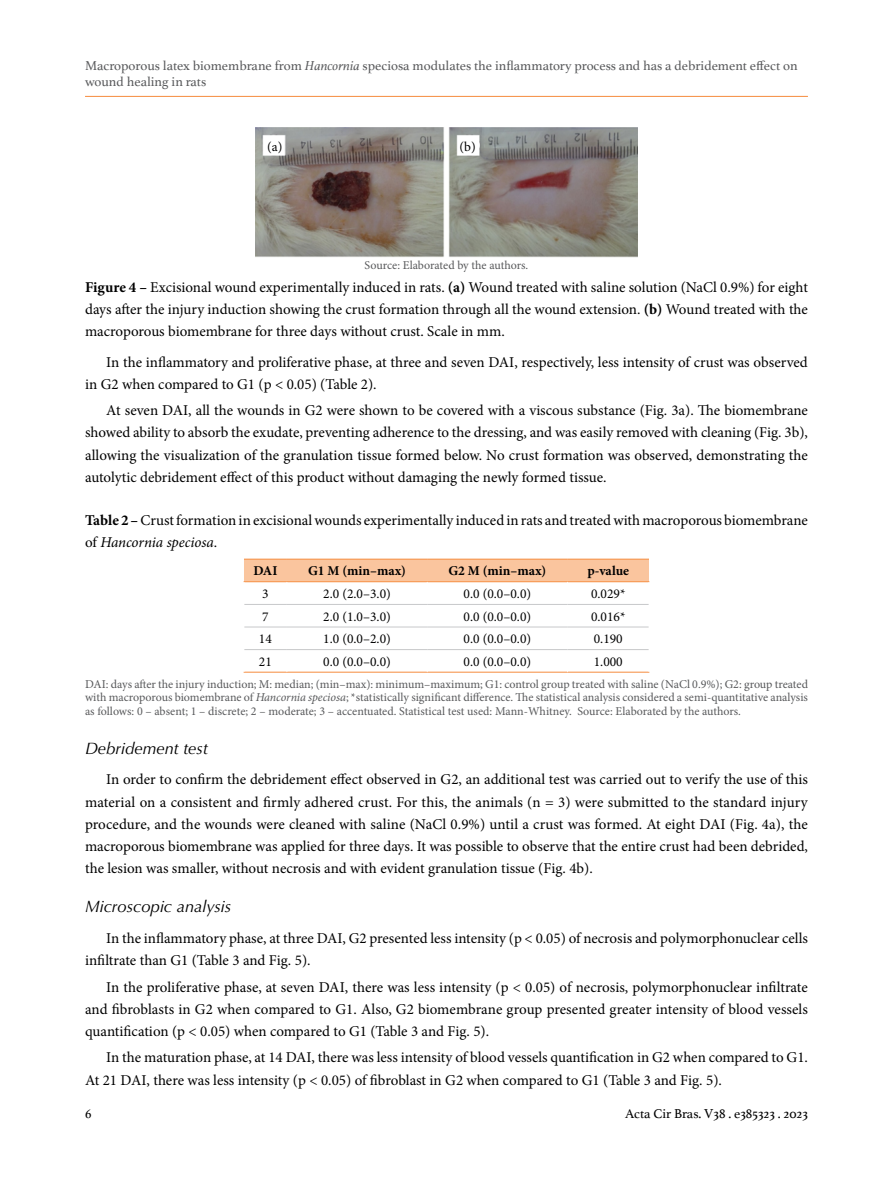
<style>
.page{position:relative;width:893px;height:1191px;background:#fff}
.page>*{position:absolute;margin:0;border:0;box-sizing:border-box;transform-origin:0 0}
.t1{font:italic 16.5px "Optima LT Std";color:#000}
.t2{font:15px/22.2px "Minion Pro";letter-spacing:-.005em;color:#000;text-align:justify}
.t3{font:13.5px "Minion Pro";color:#000}
.t4{font:13.5px/16.2px "Athelas";color:#58595b}
.t5{font:700 13.5px "Minion Pro";color:#000}
.t6{font:13.5px "Athelas";color:#000}
.t7{font:12px/13.2px "Minion Pro";letter-spacing:-.005em;color:#58595b;text-align:justify}
.s1{font-style:italic}
.s2{font-weight:700}
</style>
<div class="page">
<hr style="left:85px;top:96px;width:723px;height:1px;background:#f68b3d">
<img style="left:255px;top:128px;width:383px;height:129px">
<div style="left:267px;top:138px;width:16px;height:16px;background:#fff"></div>
<div style="left:458px;top:138px;width:19px;height:16px;background:#fff"></div>
<hr style="left:244px;top:672px;width:43px;height:1px;background:#f68b3d">
<hr style="left:287px;top:672px;width:140px;height:1px;background:#f68b3d">
<hr style="left:427px;top:672px;width:141px;height:1px;background:#f68b3d">
<hr style="left:568px;top:672px;width:81px;height:1px;background:#f68b3d">
<svg style="left:244px;top:559px;width:406px;height:113px"></svg>
<hr style="left:244px;top:604px;width:43px;height:1px;background:#c7c8ca">
<hr style="left:287px;top:604px;width:140px;height:1px;background:#c7c8ca">
<hr style="left:427px;top:604px;width:141px;height:1px;background:#c7c8ca">
<hr style="left:568px;top:604px;width:81px;height:1px;background:#c7c8ca">
<hr style="left:244px;top:626px;width:43px;height:1px;background:#c7c8ca">
<hr style="left:287px;top:626px;width:140px;height:1px;background:#c7c8ca">
<hr style="left:427px;top:626px;width:141px;height:1px;background:#c7c8ca">
<hr style="left:568px;top:626px;width:81px;height:1px;background:#c7c8ca">
<hr style="left:244px;top:649px;width:43px;height:1px;background:#c7c8ca">
<hr style="left:287px;top:649px;width:140px;height:1px;background:#c7c8ca">
<hr style="left:427px;top:649px;width:141px;height:1px;background:#c7c8ca">
<hr style="left:568px;top:649px;width:81px;height:1px;background:#c7c8ca">
<p class="t4" style="left:85px;top:57px;width:714px">Macroporous latex biomembrane from <span class="s1">Hancornia</span> speciosa modulates the inflammatory process and has a debridement effect on wound healing in rats</p>
<p class="t3" style="left:267px;top:137px;width:17px">(a)</p>
<p class="t3" style="left:460px;top:137px;width:18px">(b)</p>
<p class="t7" style="left:365px;top:259px;width:165px">Source: Elaborated by the authors.</p>
<p class="t2" style="left:85px;top:276px;width:724px"><span class="s2">Figure 4 –</span> Excisional wound experimentally induced in rats. <span class="s2">(a)</span> Wound treated with saline solution (NaCl 0.9%) for eight days after the injury induction showing the crust formation through all the wound extension. <span class="s2">(b)</span> Wound treated with the macroporous biomembrane for three days without crust. Scale in mm.</p>
<p class="t2" style="left:85px;top:351px;width:724px;text-indent:21px">In the inflammatory and proliferative phase, at three and seven DAI, respectively, less intensity of crust was observed in G2 when compared to G1 (p &lt; 0.05) (Table 2).</p>
<p class="t2" style="left:85px;top:399px;width:724px;text-indent:21px">At seven DAI, all the wounds in G2 were shown to be covered with a viscous substance (Fig. 3a). The biomembrane showed ability to absorb the exudate, preventing adherence to the dressing, and was easily removed with cleaning (Fig. 3b), allowing the visualization of the granulation tissue formed below. No crust formation was observed, demonstrating the autolytic debridement effect of this product without damaging the newly formed tissue.</p>
<p class="t2" style="left:85px;top:509px;width:724px"><span class="s2">Table 2 –</span> Crust formation in excisional wounds experimentally induced in rats and treated with macroporous biomembrane of <span class="s1">Hancornia speciosa</span>.</p>
<p class="t5" style="left:253px;top:561px;width:26px">DAI</p>
<p class="t5" style="left:308px;top:561px;width:99px">G1 M (min–max)</p>
<p class="t5" style="left:448px;top:561px;width:99px">G2 M (min–max)</p>
<p class="t5" style="left:587px;top:561px;width:43px">p-value</p>
<p class="t3" style="left:262px;top:584px;width:8px">3</p>
<p class="t3" style="left:323px;top:584px;width:69px">2.0 (2.0–3.0)</p>
<p class="t3" style="left:464px;top:584px;width:69px">0.0 (0.0–0.0)</p>
<p class="t3" style="left:591px;top:584px;width:36px">0.029*</p>
<p class="t3" style="left:262px;top:607px;width:8px">7</p>
<p class="t3" style="left:323px;top:607px;width:69px">2.0 (1.0–3.0)</p>
<p class="t3" style="left:464px;top:607px;width:69px">0.0 (0.0–0.0)</p>
<p class="t3" style="left:591px;top:607px;width:36px">0.016*</p>
<p class="t3" style="left:259px;top:630px;width:14px">14</p>
<p class="t3" style="left:323px;top:630px;width:69px">1.0 (0.0–2.0)</p>
<p class="t3" style="left:464px;top:630px;width:69px">0.0 (0.0–0.0)</p>
<p class="t3" style="left:594px;top:630px;width:30px">0.190</p>
<p class="t3" style="left:259px;top:652px;width:14px">21</p>
<p class="t3" style="left:323px;top:652px;width:69px">0.0 (0.0–0.0)</p>
<p class="t3" style="left:464px;top:652px;width:69px">0.0 (0.0–0.0)</p>
<p class="t3" style="left:594px;top:652px;width:30px">1.000</p>
<p class="t7" style="left:85px;top:678px;width:724px">DAI: days after the injury induction; M: median; (min–max): minimum–maximum; G1: control group treated with saline (NaCl 0.9%); G2: group treated with macroporous biomembrane of <span class="s1">Hancornia speciosa</span>; *statistically significant difference. The statistical analysis considered a semi-quantitative analysis as follows: 0 – absent; 1 – discrete; 2 – moderate; 3 – accentuated. Statistical test used: Mann-Whitney. Source: Elaborated by the authors.</p>
<p class="t1" style="left:85px;top:738px;width:124px">Debridement test</p>
<p class="t2" style="left:85px;top:768px;width:724px;text-indent:21px">In order to confirm the debridement effect observed in G2, an additional test was carried out to verify the use of this material on a consistent and firmly adhered crust. For this, the animals (n = 3) were submitted to the standard injury procedure, and the wounds were cleaned with saline (NaCl 0.9%) until a crust was formed. At eight DAI (Fig. 4a), the macroporous biomembrane was applied for three days. It was possible to observe that the entire crust had been debrided, the lesion was smaller, without necrosis and with evident granulation tissue (Fig. 4b).</p>
<p class="t1" style="left:85px;top:897px;width:148px">Microscopic analysis</p>
<p class="t2" style="left:85px;top:927px;width:724px;text-indent:21px">In the inflammatory phase, at three DAI, G2 presented less intensity (p &lt; 0.05) of necrosis and polymorphonuclear cells infiltrate than G1 (Table 3 and Fig. 5).</p>
<p class="t2" style="left:85px;top:975px;width:724px;text-indent:21px">In the proliferative phase, at seven DAI, there was less intensity (p &lt; 0.05) of necrosis, polymorphonuclear infiltrate and fibroblasts in G2 when compared to G1. Also, G2 biomembrane group presented greater intensity of blood vessels quantification (p &lt; 0.05) when compared to G1 (Table 3 and Fig. 5).</p>
<p class="t2" style="left:85px;top:1046px;width:724px;text-indent:21px">In the maturation phase, at 14 DAI, there was less intensity of blood vessels quantification in G2 when compared to G1.<br>At 21 DAI, there was less intensity (p &lt; 0.05) of fibroblast in G2 when compared to G1 (Table 3 and Fig. 5).</p>
<p class="t6" style="left:85px;top:1102px;width:8px">6</p>
<p class="t6" style="left:625px;top:1102px;width:184px">Acta Cir Bras. V38 . e385323 . 2023</p>
</div>
